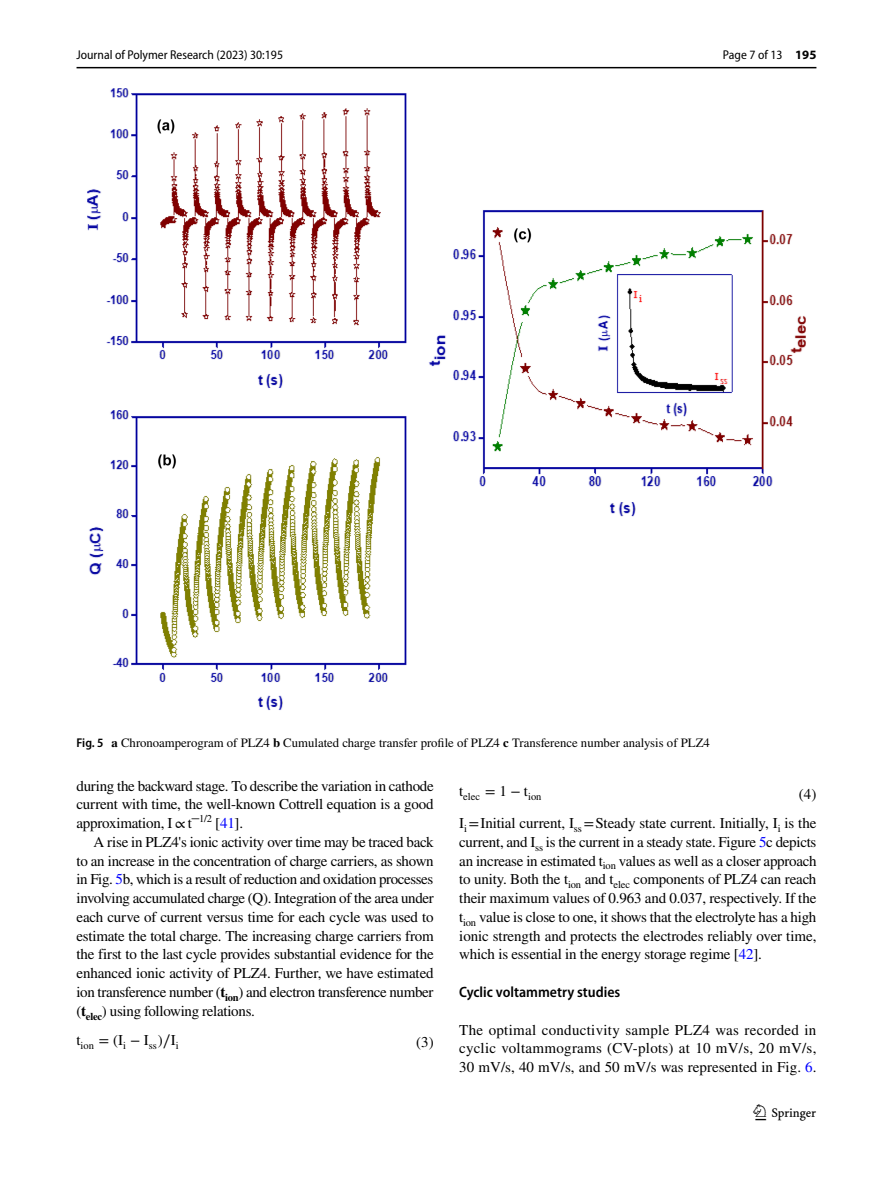
<style>
.page{position:relative;width:893px;height:1187px;background:#fff}
.page>*{position:absolute;margin:0;border:0;box-sizing:border-box;transform-origin:0 0}
.t1{font:22.5px "Springnew Regular 3";color:#000}
.t2{font:15px/18.8px "STIX";letter-spacing:-.015em;color:#000;text-align:justify}
.t3{font:600 semi-condensed 15px "Myriad Pro";color:#000}
.t4{font:15px "STIX Math Regular 4";color:#000}
.t5{font:12.75px "STIX";color:#000}
.t6{font:semi-condensed 12.75px "Myriad Pro";color:#000}
.t7{font:10.5px "STIX Math Regular 5";color:#000}
.s1{font-weight:700;font-stretch:normal}
.s2{font-family:"Myriad Pro";font-weight:600;font-stretch:semi-condensed}
.s3{font-weight:700}
.s4{font-family:"STIX Math Regular 3"}
.s5{color:#00f}
</style>
<div class="page">
<hr style="left:77px;top:67px;width:739px;height:1px;background:#000">
<img style="left:87px;top:88px;width:719px;height:622px">
<p class="t6" style="left:77px;top:48px;width:208px">Journal of Polymer Research (2023) 30:195</p>
<p class="t6" style="left:723px;top:48px;width:95px">Page 7 of 13 <span class="s1">195</span></p>
<p class="t5" style="left:77px;top:733px;width:635px"><span class="s2">Fig. 5</span> <span class="s3">a</span> Chronoamperogram of PLZ4 <span class="s3">b</span> Cumulated charge transfer profile of PLZ4 <span class="s3">c</span> Transference number analysis of PLZ4</p>
<p class="t2" style="left:77px;top:777px;width:359px">during the backward stage. To describe the variation in cathode current with time, the well-known Cottrell equation is a good approximation, I <span class="s4">∝</span> t<sup>─1/2</sup> [<span class="s5">41</span>].</p>
<p class="t2" style="left:77px;top:833px;width:359px;text-indent:17px">A rise in PLZ4's ionic activity over time may be traced back to an increase in the concentration of charge carriers, as shown in Fig. <span class="s5">5</span>b, which is a result of reduction and oxidation processes involving accumulated charge (Q). Integration of the area under each curve of current versus time for each cycle was used to estimate the total charge. The increasing charge carriers from the first to the last cycle provides substantial evidence for the enhanced ionic activity of PLZ4. Further, we have estimated ion transference number (<span class="s3">t</span><sub>ion</sub>) and electron transference number (<span class="s3">t</span><sub>elec</sub>) using following relations.</p>
<p class="t4" style="left:76px;top:1034px;width:104px">t<sub>ion</sub> = (I<sub>i</sub> − I<sub>ss</sub>)∕I<sub>i</sub></p>
<p class="t2" style="left:416px;top:1033px;width:19px">(3)</p>
<p class="t7" style="left:459px;top:792px;width:84px"><sup>t</sup>elec <sup>=</sup> <sup>1</sup> <sup>−</sup> <sup>t</sup>ion</p>
<p class="t2" style="left:799px;top:785px;width:19px">(4)</p>
<p class="t2" style="left:459px;top:814px;width:359px">I<sub>i</sub> =Initial current, I<sub>ss</sub> =Steady state current. Initially, I<sub>i</sub> is the current, and I<sub>ss</sub> is the current in a steady state. Figure <span class="s5">5</span>c depicts an increase in estimated t<sub>ion</sub> values as well as a closer approach to unity. Both the t<sub>ion</sub> and t<sub>elec</sub> components of PLZ4 can reach their maximum values of 0.963 and 0.037, respectively. If the t<sub>ion</sub> value is close to one, it shows that the electrolyte has a high ionic strength and protects the electrodes reliably over time, which is essential in the energy storage regime [<span class="s5">42</span>].</p>
<p class="t3" style="left:459px;top:983px;width:163px">Cyclic voltammetry studies</p>
<p class="t2" style="left:459px;top:1021px;width:359px">The optimal conductivity sample PLZ4 was recorded in cyclic voltammograms (CV-plots) at 10 mV/s, 20 mV/s, 30 mV/s, 40 mV/s, and 50 mV/s was represented in Fig. <span class="s5">6</span>.</p>
<h1 class="t1" style="left:755px;top:1104px;width:62px">1 3</h1>
</div>
